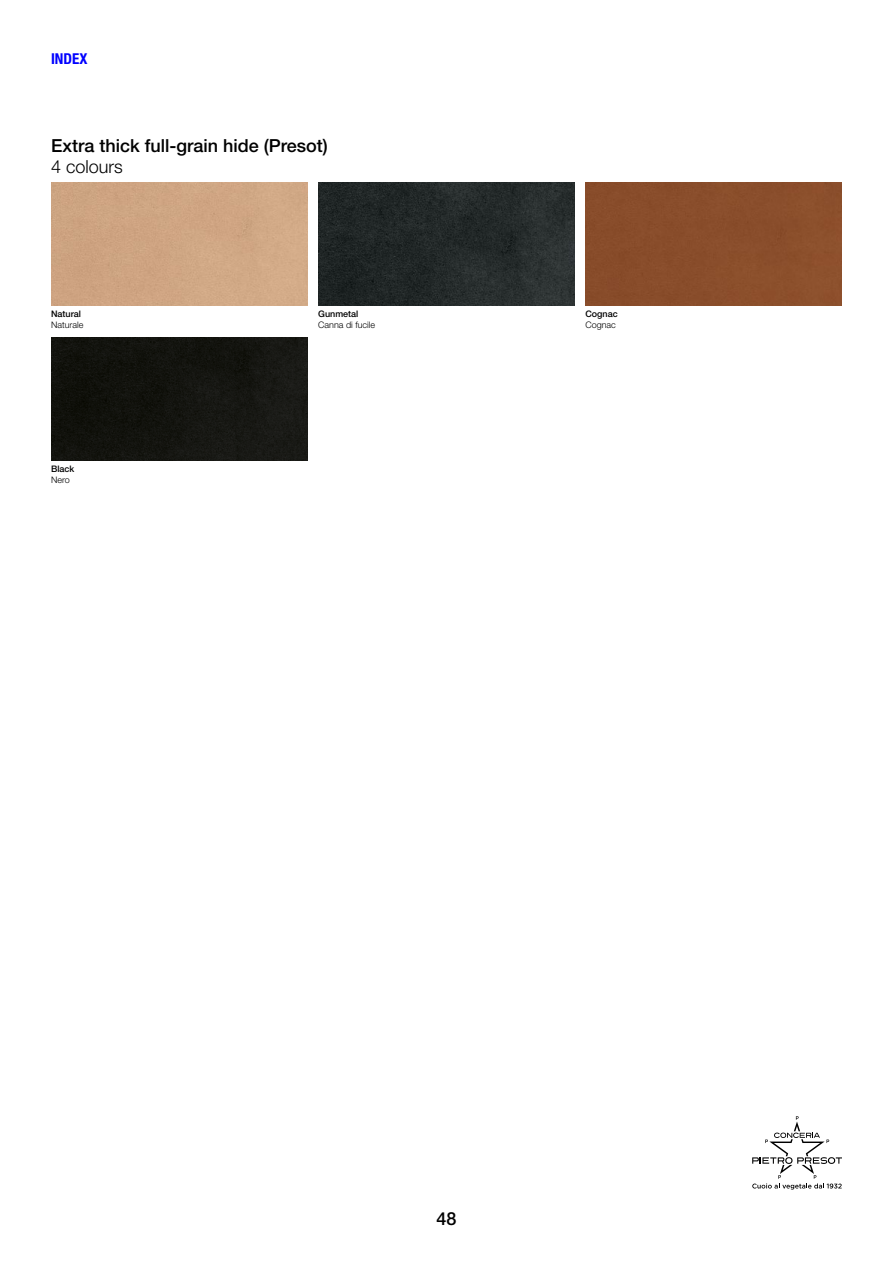
<style>
.page{position:relative;width:893px;height:1263px;background:#fff}
.page>*{position:absolute;margin:0;border:0;box-sizing:border-box;transform-origin:0 0}
.t1{font:500 18px "Helvetica Neue LT Std";color:#000}
.t2{font:300 18px "Helvetica Neue LT Std";color:#000}
.t3{font:700 condensed 15px "Helvetica Neue LT Std";color:#00f}
.t4{font:300 9px "Helvetica Neue LT Std";color:#000}
.t5{font:500 9px "Helvetica Neue LT Std";color:#000}
</style>
<div class="page">
<img style="left:51px;top:338px;width:257px;height:123px">
<img style="left:318px;top:183px;width:257px;height:123px">
<div style="left:585px;top:183px;width:257px;height:123px;background:#8a4e2b"></div>
<svg style="left:752px;top:1116px;width:90px;height:73px"></svg>
<p class="t3" style="left:51px;top:49px;width:38px">INDEX</p>
<p class="t1" style="left:51px;top:135px;width:278px">Extra thick full-grain hide (Presot)</p>
<p class="t2" style="left:51px;top:156px;width:73px">4 colours</p>
<p class="t5" style="left:51px;top:309px;width:32px">Natural</p>
<p class="t4" style="left:51px;top:319px;width:34px">Naturale</p>
<p class="t5" style="left:51px;top:464px;width:25px">Black</p>
<p class="t4" style="left:51px;top:474px;width:20px">Nero</p>
<p class="t5" style="left:318px;top:309px;width:42px">Gunmetal</p>
<p class="t4" style="left:318px;top:319px;width:59px">Canna di fucile</p>
<p class="t5" style="left:585px;top:309px;width:34px">Cognac</p>
<p class="t4" style="left:585px;top:319px;width:32px">Cognac</p>
<p class="t1" style="left:436px;top:1208px;width:22px">48</p>
</div>
